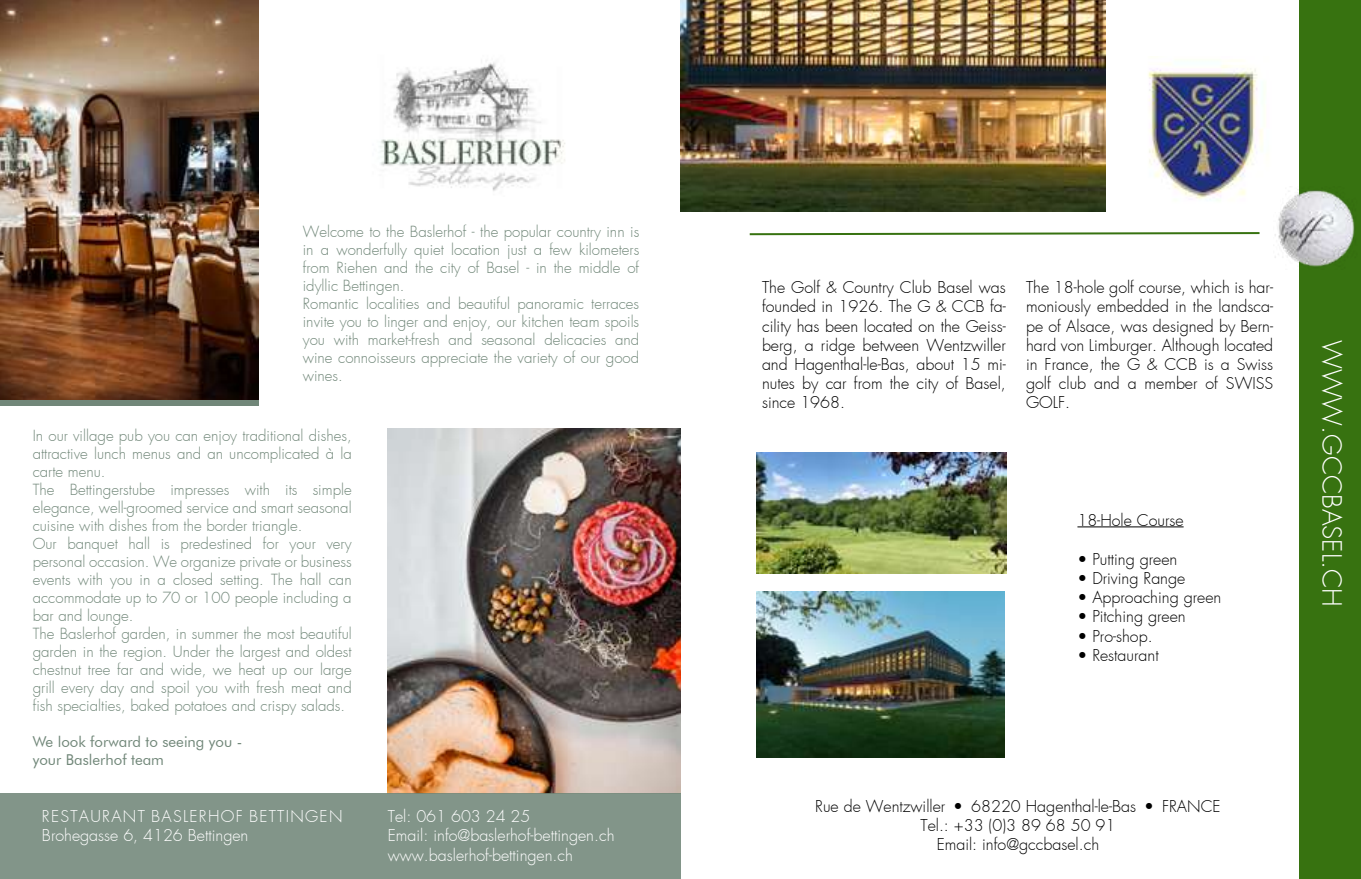
<style>
.page{position:relative;width:1361px;height:879px;background:#fff}
.page>*{position:absolute;margin:0;border:0;box-sizing:border-box;transform-origin:0 0}
.t1{font:300 26px "Futura";color:#fff}
.t2{font:300 16px/19.2px "Futura";color:#000;text-align:justify}
.t3{font:300 16px/19.2px "Futura";color:#fff}
.t4{font:300 16px/19.2px "Futura";letter-spacing:.08em;color:#fff}
.t5{font:300 15px/18px "Futura";color:#718779}
.t6{font:15px/18px "Futura BT";color:#718779}
</style>
<div class="page">
<img style="left:379px;top:62px;width:186px;height:129px">
<img style="left:388px;top:428px;width:293px;height:365px">
<img style="left:0;top:0;width:258px;height:400px">
<div style="left:0;top:793px;width:681px;height:86px;background:#829589"></div>
<div style="left:0;top:400px;width:258px;height:5px;background:#718779"></div>
<div style="left:1299px;top:0;width:62px;height:879px;background:#377210"></div>
<svg style="left:749px;top:232px;width:511px;height:4px"></svg>
<img style="left:1275px;top:186px;width:80px;height:81px">
<hr style="left:1077px;top:526px;width:106px;height:1px;background:#000">
<img style="left:1148px;top:63px;width:131px;height:148px">
<img style="left:680px;top:0;width:425px;height:211px">
<img style="left:756px;top:453px;width:250px;height:120px">
<img style="left:756px;top:591px;width:248px;height:166px">
<p class="t5" style="left:303px;top:222px;width:338px">Welcome to the Baslerhof - the popular country inn is in a wonderfully quiet location just a few kilometers from Riehen and the city of Basel - in the middle of idyllic Bettingen.<br>Romantic localities and beautiful panoramic terraces invite you to linger and enjoy, our kitchen team spoils you with market-fresh and seasonal delicacies and wine connoisseurs appreciate the variety of our good wines.</p>
<p class="t5" style="left:33px;top:426px;width:320px">In our village pub you can enjoy traditional dishes, attractive lunch menus and an uncomplicated à la carte menu.<br>The Bettingerstube impresses with its simple elegance, well-groomed service and smart seasonal cuisine with dishes from the border triangle.<br>Our banquet hall is predestined for your very personal occasion. We organize private or business events with you in a closed setting. The hall can accommodate up to 70 or 100 people including a bar and lounge.<br>The Baslerhof garden, in summer the most beautiful garden in the region. Under the largest and oldest chestnut tree far and wide, we heat up our large grill every day and spoil you with fresh meat and fish specialties, baked potatoes and crispy salads.</p>
<p class="t6" style="left:33px;top:732px;width:211px">We look forward to seeing you - your Baslerhof team</p>
<p class="t4" style="left:42px;top:807px;width:302px">RESTAURANT BASLERHOF BETTINGEN<br>Brohegasse 6, 4126 Bettingen</p>
<p class="t3" style="left:388px;top:807px;width:228px">Tel: 061 603 24 25<br>Email: info@baslerhof-bettingen.ch www.baslerhof-bettingen.ch</p>
<p class="t2" style="left:762px;top:278px;width:245px">The Golf &amp; Country Club Basel was founded in 1926. The G &amp; CCB fa&shy;cility has been located on the Geiss&shy;berg, a ridge between Wentzwiller and Hagenthal-le-Bas, about 15 mi&shy;nutes by car from the city of Basel, since 1968.</p>
<p class="t2" style="left:1026px;top:278px;width:249px">The 18-hole golf course, which is har&shy;moniously embedded in the landsca&shy;pe of Alsace, was designed by Bern&shy;hard von Limburger. Although located in France, the G &amp; CCB is a Swiss golf club and a member of SWISS GOLF.</p>
<p class="t2" style="left:1077px;top:511px;width:108px">18-Hole Course</p>
<p class="t2" style="left:1077px;top:549px;width:101px">• Putting green</p>
<p class="t2" style="left:1077px;top:569px;width:109px">• Driving Range</p>
<p class="t2" style="left:1077px;top:588px;width:145px">• Approaching green</p>
<p class="t2" style="left:1077px;top:607px;width:110px">• Pitching green</p>
<p class="t2" style="left:1077px;top:626px;width:77px">• Pro-shop.</p>
<p class="t2" style="left:1077px;top:645px;width:83px">• Restaurant</p>
<h1 class="t1" style="left:1348px;top:340px;width:269px;rotate:90deg">WWW.GCCBASEL.CH</h1>
<p class="t2" style="left:815px;top:797px;width:407px;text-align:center">Rue de Wentzwiller • 68220 Hagenthal-le-Bas • FRANCE<br>Tel.: +33 (0)3 89 68 50 91<br>Email: info@gccbasel.ch</p>
</div>
